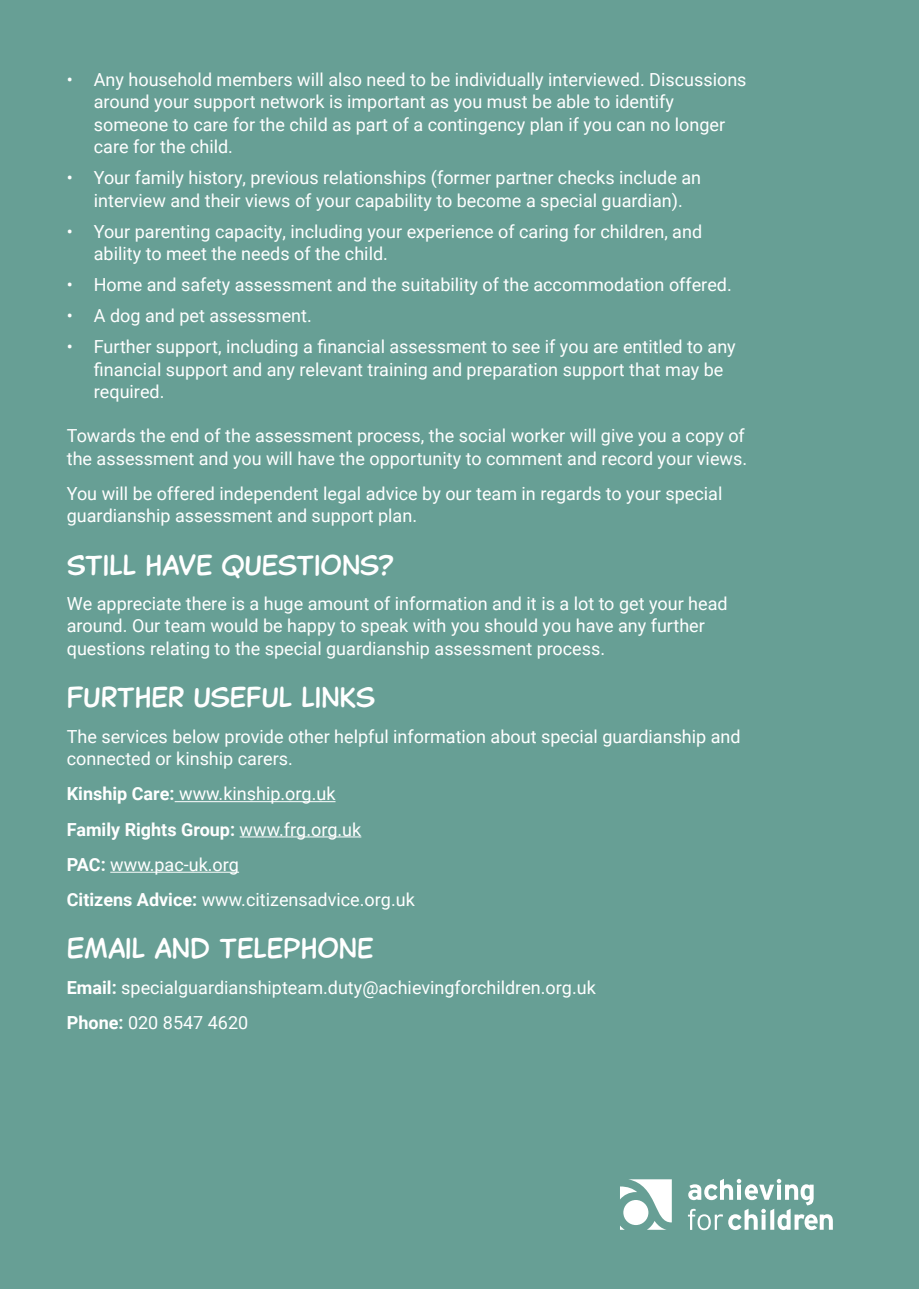
<style>
.page{position:relative;width:919px;height:1289px;background:#fff}
.page>*{position:absolute;margin:0;border:0;box-sizing:border-box;transform-origin:0 0}
.t1{font:27px "Captain Comic";color:#fff}
.Body_copy{font:18px/22.5px "Roboto";color:#fff}
.Body_copy-2{font:700 18px "Roboto";color:#fff}
.s1{font-weight:700}
.s2{font-weight:400}
</style>
<div class="page">
<div style="left:0;top:0;width:918px;height:1288px;background:#679f95"></div>
<hr style="left:175px;top:801px;width:160px;height:1px;background:#fff">
<hr style="left:239px;top:836px;width:122px;height:1px;background:#fff">
<hr style="left:110px;top:871px;width:129px;height:1px;background:#fff">
<svg style="left:620px;top:1179px;width:51px;height:50px"></svg>
<svg style="left:688px;top:1178px;width:144px;height:52px"></svg>
<p class="Body_copy" style="left:94px;top:67px;width:654px;text-indent:-27px">• Any household members will also need to be individually interviewed. Discussions around your support network is important as you must be able to identify someone to care for the child as part of a contingency plan if you can no longer care for the child.</p>
<p class="Body_copy" style="left:67px;top:166px;width:635px;text-align:center">• Your family history, previous relationships (former partner checks include an interview and their views of your capability to become a special guardian).</p>
<p class="Body_copy" style="left:94px;top:219px;width:610px;text-indent:-27px">• Your parenting capacity, including your experience of caring for children, and ability to meet the needs of the child.</p>
<p class="Body_copy" style="left:67px;top:273px;width:666px">• Home and safety assessment and the suitability of the accommodation offered.</p>
<p class="Body_copy" style="left:67px;top:304px;width:246px">• A dog and pet assessment.</p>
<p class="Body_copy" style="left:94px;top:335px;width:643px;text-indent:-27px">• Further support, including a financial assessment to see if you are entitled to any financial support and any relevant training and preparation support that may be required.</p>
<p class="Body_copy" style="left:67px;top:424px;width:681px">Towards the end of the assessment process, the social worker will give you a copy of the assessment and you will have the opportunity to comment and record your views.</p>
<p class="Body_copy" style="left:67px;top:481px;width:657px">You will be offered independent legal advice by our team in regards to your special guardianship assessment and support plan.</p>
<p class="t1" style="left:67px;top:545px;width:329px">STILL HAVE QUESTIONS?</p>
<p class="Body_copy" style="left:67px;top:591px;width:662px">We appreciate there is a huge amount of information and it is a lot to get your head around. Our team would be happy to speak with you should you have any further questions relating to the special guardianship assessment process.</p>
<p class="t1" style="left:67px;top:677px;width:310px">FURTHER USEFUL LINKS</p>
<p class="Body_copy" style="left:67px;top:724px;width:675px">The services below provide other helpful information about special guardianship and connected or kinship carers.</p>
<p class="Body_copy" style="left:67px;top:782px;width:270px"><span class="s1">Kinship Care:</span> www.kinship.org.uk</p>
<p class="Body_copy-2" style="left:67px;top:816px;width:296px">Family Rights Group: <span class="s2">www.frg.org.uk</span></p>
<p class="Body_copy" style="left:67px;top:852px;width:174px"><span class="s1">PAC:</span> www.pac-uk.org</p>
<p class="Body_copy" style="left:67px;top:887px;width:349px"><span class="s1">Citizens Advice:</span> www.citizensadvice.org.uk</p>
<p class="t1" style="left:67px;top:928px;width:308px">EMAIL AND TELEPHONE</p>
<p class="Body_copy" style="left:67px;top:975px;width:530px"><span class="s1">Email:</span> specialguardianshipteam.duty@achievingforchildren.org.uk</p>
<p class="Body_copy" style="left:67px;top:1010px;width:183px"><span class="s1">Phone:</span> 020 8547 4620</p>
</div>
